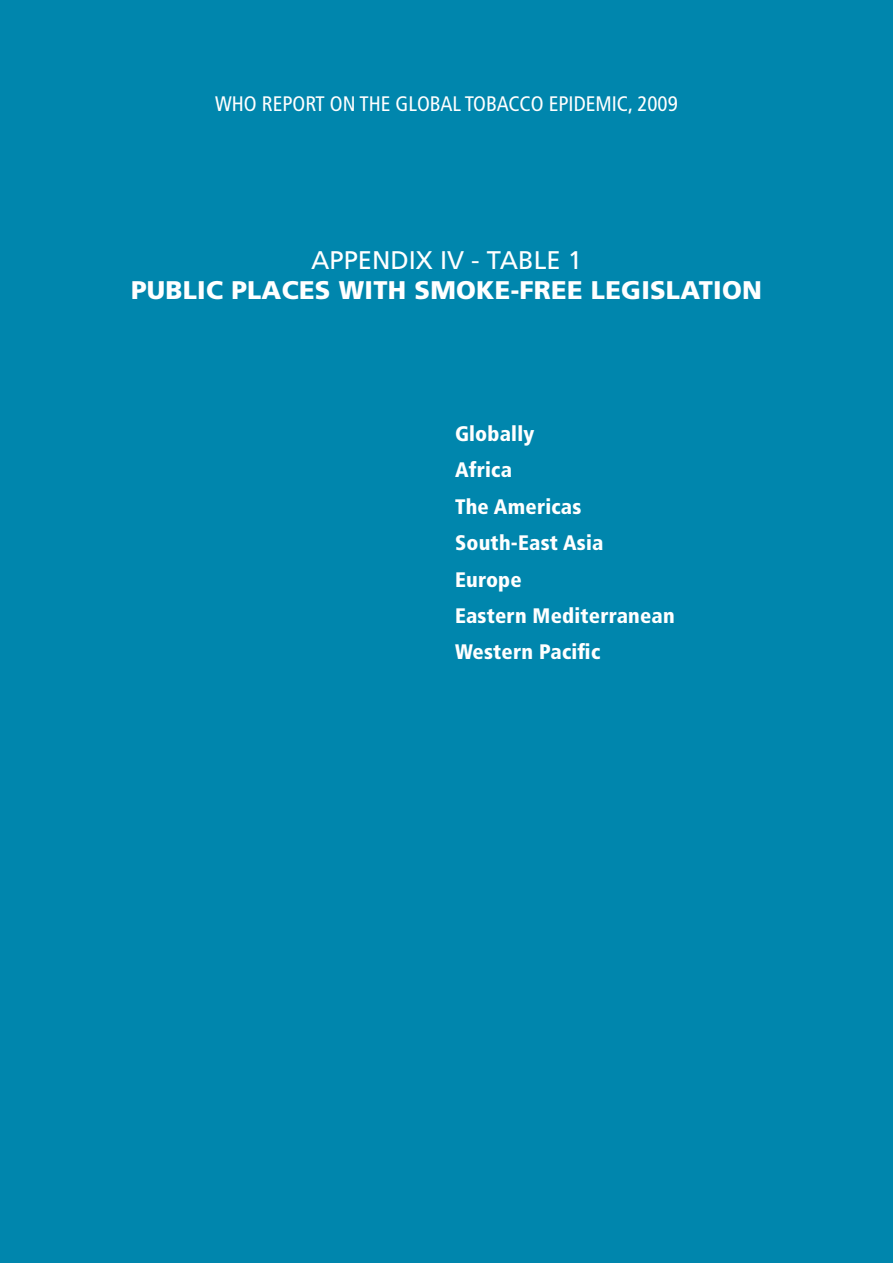
<style>
.page{position:relative;width:893px;height:1263px;background:#0086ad}
.page>*{position:absolute;margin:0;border:0;box-sizing:border-box;transform-origin:0 0}
.t1{font:900 25.5px "Frutiger LT Std";letter-spacing:.01em;color:#fff}
.t2{font:25.5px "Frutiger LT Std";color:#fff}
.t3{font:900 condensed 21px/36.3px "Frutiger LT Std";letter-spacing:.01em;color:#fff}
.t4{font:condensed 21px "Frutiger LT Std";color:#fff}
</style>
<div class="page">
<p class="t4" style="left:215px;top:92px;width:464px">WHO REPORT ON THE GLOBAL TOBACCO EPIDEMIC, 2009</p>
<p class="t2" style="left:311px;top:245px;width:272px">APPENDIX IV - TABLE 1</p>
<p class="t1" style="left:131px;top:274px;width:632px">PUBLIC PLACES WITH SMOKE-FREE LEGISLATION</p>
<p class="t3" style="left:455px;top:415px;width:221px">Globally<br>Africa<br>The Americas<br>South-East Asia<br>Europe<br>Eastern Mediterranean<br>Western Pacific</p>
</div>
